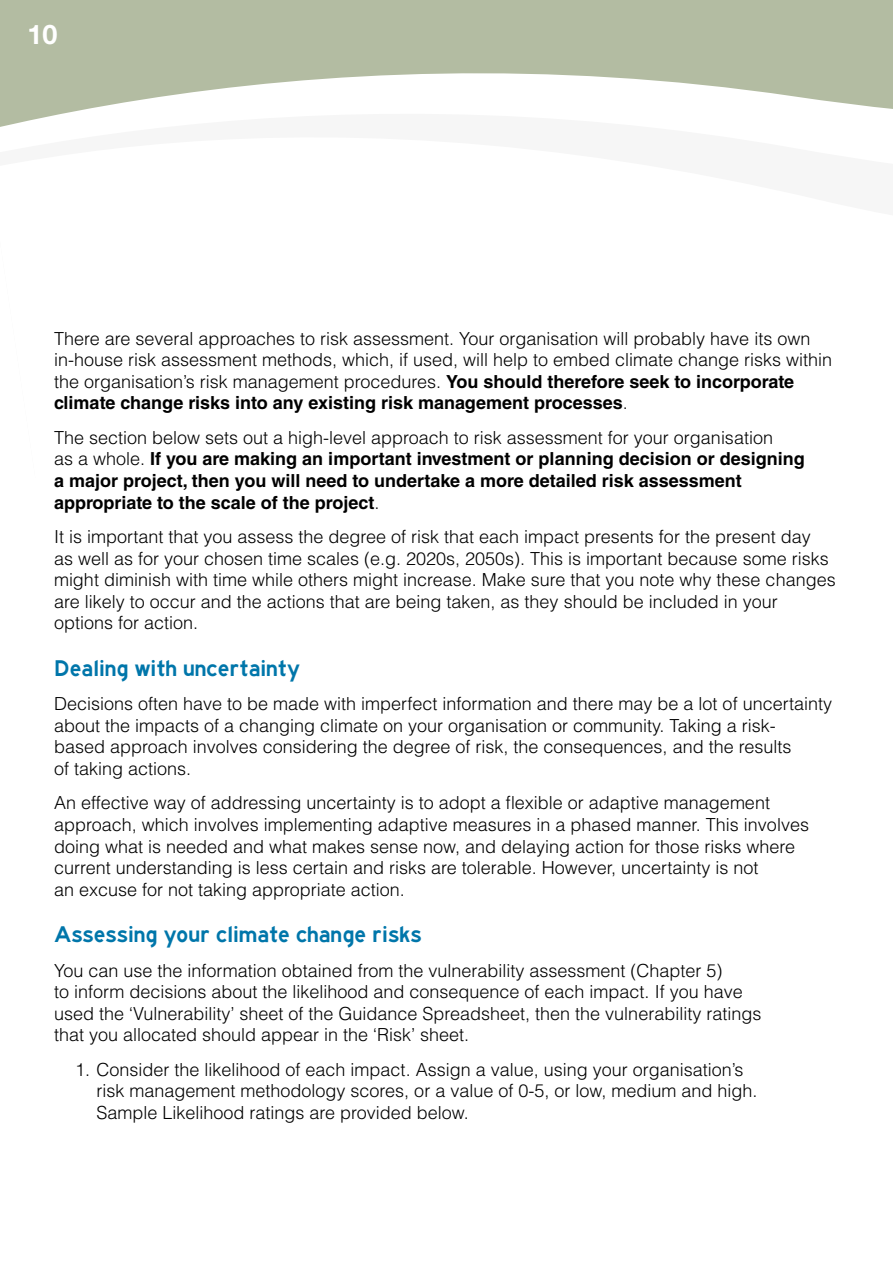
<style>
.page{position:relative;width:893px;height:1263px;background:#fff}
.page>*{position:absolute;margin:0;border:0;box-sizing:border-box;transform-origin:0 0}
.t1{font:700 27px "Helvetica Neue LT Std";color:#fff}
.Sub_Header{font:21px "traffic 04";color:#0076aa}
.Main_body{font:300 18px/21.6px "Helvetica LT Std";color:#000}
.Main_body-2{font:700 18px/21.6px "Helvetica LT Std";color:#000}
.Numbered_indents{font:300 18px/21.6px "Helvetica LT Std";color:#000}
.s1{font-weight:700}
.s2{font-weight:300}
</style>
<div class="page">
<svg style="left:0;top:0;width:893px;height:127px;fill:#b3bca2"></svg>
<h1 class="t1" style="left:28px;top:17px;width:32px">10</h1>
<p class="Main_body" style="left:54px;top:327px;width:780px">There are several approaches to risk assessment. Your organisation will probably have its own in-house risk assessment methods, which, if used, will help to embed climate change risks within the organisation’s risk management procedures. <span class="s1">You should therefore seek to incorporate climate change risks into any existing risk management processes</span>.</p>
<p class="Main_body-2" style="left:54px;top:426px;width:752px"><span class="s2">The section below sets out a high-level approach to risk assessment for your organisation<br>as a whole.</span> If you are making an important investment or planning decision or designing a major project, then you will need to undertake a more detailed risk assessment appropriate to the scale of the project<span class="s2">.</span></p>
<p class="Main_body" style="left:54px;top:526px;width:783px">It is important that you assess the degree of risk that each impact presents for the present day<br>as well as for your chosen time scales (e.g. 2020s, 2050s). This is important because some risks might diminish with time while others might increase. Make sure that you note why these changes are likely to occur and the actions that are being taken, as they should be included in your options for action.</p>
<p class="Sub_Header" style="left:54px;top:655px;width:247px">Dealing with uncertainty</p>
<p class="Main_body" style="left:54px;top:693px;width:779px">Decisions often have to be made with imperfect information and there may be a lot of uncertainty about the impacts of a changing climate on your organisation or community. Taking a risk-<br>based approach involves considering the degree of risk, the consequences, and the results<br>of taking actions.</p>
<p class="Main_body" style="left:54px;top:792px;width:756px">An effective way of addressing uncertainty is to adopt a flexible or adaptive management approach, which involves implementing adaptive measures in a phased manner. This involves doing what is needed and what makes sense now, and delaying action for those risks where current understanding is less certain and risks are tolerable. However, uncertainty is not<br>an excuse for not taking appropriate action.</p>
<p class="Sub_Header" style="left:54px;top:922px;width:369px">Assessing your climate change risks</p>
<p class="Main_body" style="left:54px;top:959px;width:709px">You can use the information obtained from the vulnerability assessment (Chapter 5)<br>to inform decisions about the likelihood and consequence of each impact. If you have used the ‘Vulnerability’ sheet of the Guidance Spreadsheet, then the vulnerability ratings that you allocated should appear in the ‘Risk’ sheet.</p>
<p class="Numbered_indents" style="left:97px;top:1058px;width:662px;text-indent:-21px">1. Consider the likelihood of each impact. Assign a value, using your organisation’s risk management methodology scores, or a value of 0-5, or low, medium and high.<br>Sample Likelihood ratings are provided below.</p>
</div>
